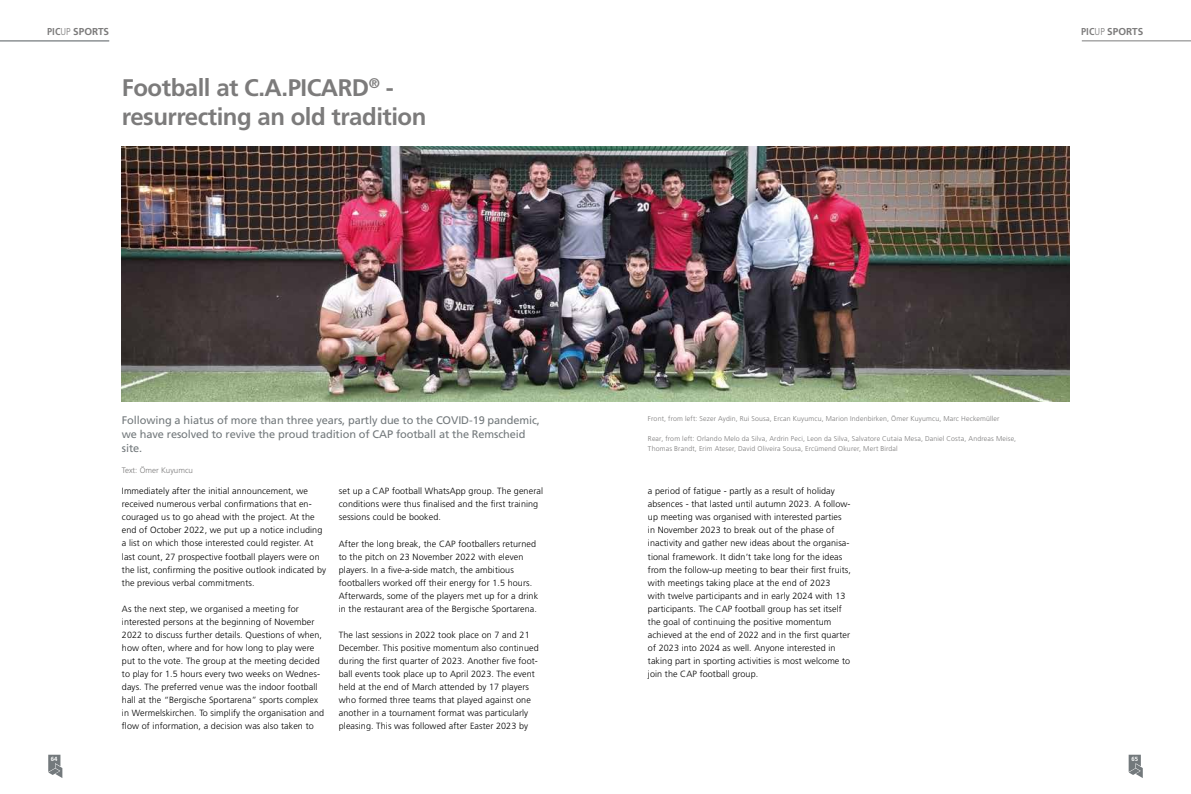
<style>
.page{position:relative;width:1191px;height:794px;background:#fff}
.page>*{position:absolute;margin:0;border:0;box-sizing:border-box;transform-origin:0 0}
.t1{font:700 24px/29px "Frutiger LT Std";letter-spacing:-.02em;color:#7c7b7b}
.t2{font:11px/14px "Frutiger LT Std";letter-spacing:-.01em;color:#73797c}
.t3{font:700 10px "Frutiger LT Std";color:#7c7b7b}
.t4{font:300 9px/13px "Frutiger LT Std";letter-spacing:.01em;color:#000}
.t5{font:300 8px "Frutiger LT Std";color:#7c7b7b}
.t6{font:300 7px/10px "Frutiger LT Std";letter-spacing:.02em;color:#7c7b7b}
.t7{font:700 6px "Frutiger LT Std";color:#fff}
.s1{font-stretch:condensed}
.s2{font-weight:300;font-stretch:condensed}
</style>
<div class="page">
<svg style="left:1128px;top:754px;width:14px;height:24px"></svg>
<svg style="left:48px;top:754px;width:14px;height:24px"></svg>
<img style="left:122px;top:146px;width:947px;height:255px">
<hr style="left:1081px;top:41px;width:110px;height:1px;background:#7c7b7b">
<hr style="left:0;top:41px;width:109px;height:1px;background:#73797c">
<p class="t3" style="left:47px;top:25px;width:64px"><span class="s1">PIC</span><span class="s2">UP</span> SPORTS</p>
<p class="t3" style="left:1081px;top:25px;width:64px"><span class="s1">PIC</span><span class="s2">UP</span> SPORTS</p>
<h1 class="t1" style="left:122px;top:73px;width:306px">Football at C.A.PICARD<sup>®</sup> - resurrecting an old tradition</h1>
<p class="t2" style="left:122px;top:413px;width:419px">Following a hiatus of more than three years, partly due to the COVID-19 pandemic, we have resolved to revive the proud tradition of CAP football at the Remscheid site.</p>
<p class="t5" style="left:122px;top:465px;width:73px">Text: Ömer Kuyumcu</p>
<p class="t4" style="left:122px;top:485px;width:206px">Immediately after the initial announcement, we received numerous verbal confirmations that en&shy;couraged us to go ahead with the project. At the end of October 2022, we put up a notice including a list on which those interested could register. At last count, 27 prospective football players were on the list, confirming the positive outlook indicated by the previous verbal commitments.</p>
<p class="t4" style="left:122px;top:602px;width:204px">As the next step, we organised a meeting for interested persons at the beginning of November 2022 to discuss further details. Questions of when, how often, where and for how long to play were put to the vote. The group at the meeting decided to play for 1.5 hours every two weeks on Wednes&shy;days. The preferred venue was the indoor football hall at the “Bergische Sportarena” sports complex in Wermelskirchen. To simplify the organisation and flow of information, a decision was also taken to</p>
<p class="t4" style="left:339px;top:485px;width:206px">set up a CAP football WhatsApp group. The general conditions were thus finalised and the first training sessions could be booked.</p>
<p class="t4" style="left:339px;top:537px;width:201px">After the long break, the CAP footballers returned to the pitch on 23 November 2022 with eleven players. In a five-a-side match, the ambitious footballers worked off their energy for 1.5 hours.<br>Afterwards, some of the players met up for a drink in the restaurant area of the Bergische Sportarena.</p>
<p class="t4" style="left:339px;top:628px;width:201px">The last sessions in 2022 took place on 7 and 21<br>December. This positive momentum also continued during the first quarter of 2023. Another five foot&shy;ball events took place up to April 2023. The event held at the end of March attended by 17 players who formed three teams that played against one another in a tournament format was particularly pleasing. This was followed after Easter 2023 by</p>
<p class="t6" style="left:648px;top:413px;width:353px">Front, from left: Sezer Aydin, Rui Sousa, Ercan Kuyumcu, Marion Indenbirken, Ömer Kuyumcu, Marc Heckemüller</p>
<p class="t6" style="left:648px;top:433px;width:370px">Rear, from left: Orlando Melo da Silva, Ardrin Peci, Leon da Silva, Salvatore Cutaia Mesa, Daniel Costa, Andreas Meise,<br>Thomas Brandt, Erim Ateser, David Oliveira Sousa, Ercümend Okurer, Mert Birdal</p>
<p class="t4" style="left:648px;top:485px;width:205px">a period of fatigue - partly as a result of holiday absences - that lasted until autumn 2023. A follow&shy;up meeting was organised with interested parties<br>in November 2023 to break out of the phase of inactivity and gather new ideas about the organisa&shy;tional framework. It didn’t take long for the ideas from the follow-up meeting to bear their first fruits, with meetings taking place at the end of 2023<br>with twelve participants and in early 2024 with 13 participants. The CAP football group has set itself the goal of continuing the positive momentum achieved at the end of 2022 and in the first quarter of 2023 into 2024 as well. Anyone interested in taking part in sporting activities is most welcome to join the CAP football group.</p>
<p class="t7" style="left:51px;top:755px;width:8px">64</p>
<p class="t7" style="left:1131px;top:755px;width:8px">65</p>
</div>
